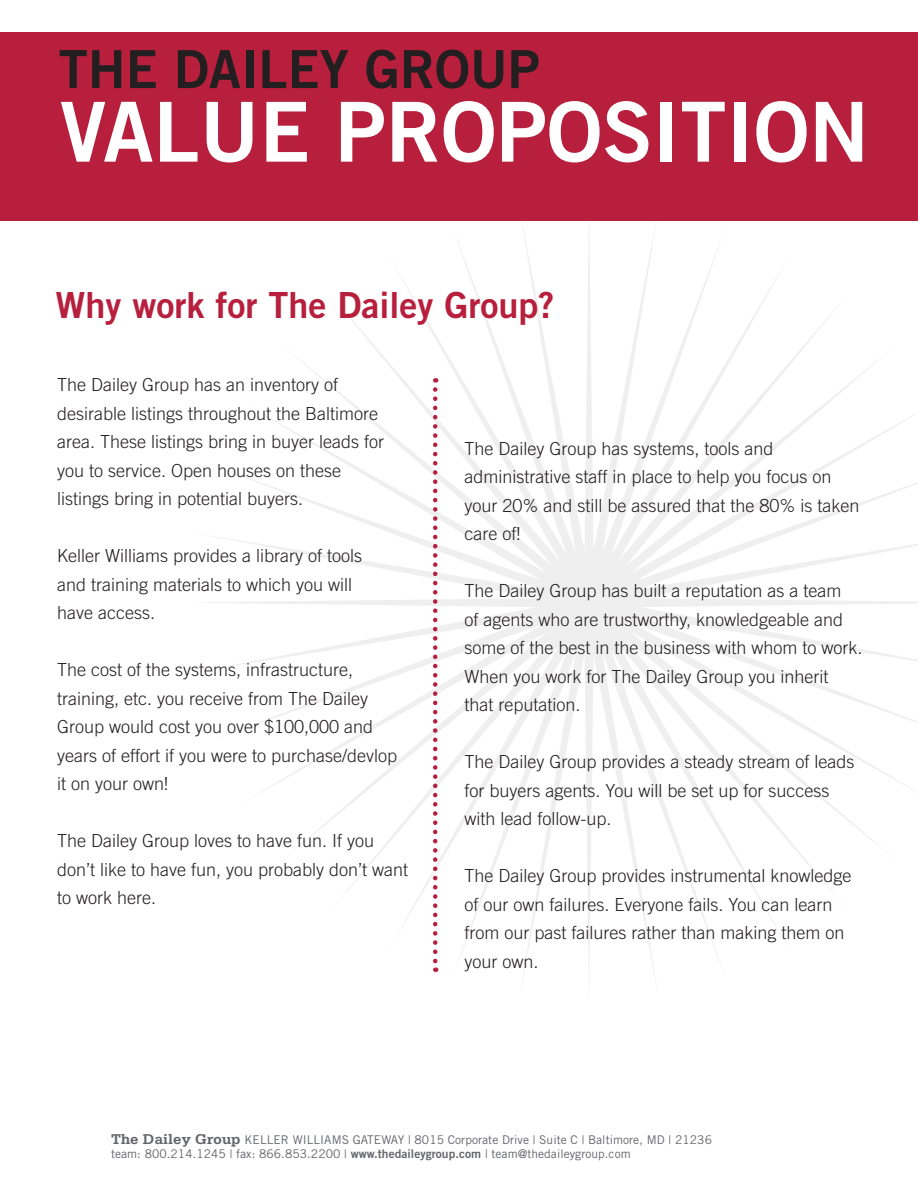
<style>
.page{position:relative;width:918px;height:1188px;background:#fff}
.page>*{position:absolute;margin:0;border:0;box-sizing:border-box;transform-origin:0 0}
.t1{font:82.8px "Trade Gothic LT Std Bd 2";color:#fff}
.t2{font:52.5px "Trade Gothic LT Std Bd 2";color:#231f20}
.t3{font:36px "Trade Gothic LT Std Bd 2";color:#b71f3d}
.Body{font:300 18px/28.5px "Trade Gothic LT Std";color:#231f20}
.Body-2{font:12px "Trade Gothic LT Std";letter-spacing:.005em;color:#64656a}
.s1{font-family:"Serifa Std";font-weight:700;font-size:15px}
.s2{font-family:"Trade Gothic LT Std Bd 2"}
</style>
<div class="page">
<svg style="left:211px;top:230px;width:707px;height:745px"></svg>
<div style="left:0;top:32px;width:918px;height:189px;background:#b71f3d"></div>
<svg style="left:433px;top:389px;width:4px;height:583px"></svg>
<p class="t2" style="left:59px;top:37px;width:483px">THE DAILEY GROUP</p>
<p class="t1" style="left:60px;top:81px;width:810px">VALUE PROPOSITION</p>
<p class="t3" style="left:56px;top:283px;width:500px">Why work for The Dailey Group?</p>
<p class="Body" style="left:57px;top:370px;width:329px">The Dailey Group has an inventory of desirable listings throughout the Baltimore area. These listings bring in buyer leads for you to service. Open houses on these listings bring in potential buyers.</p>
<p class="Body" style="left:57px;top:541px;width:306px">Keller Williams provides a library of tools and training materials to which you will have access.</p>
<p class="Body" style="left:57px;top:655px;width:342px">The cost of the systems, infrastructure, training, etc. you receive from The Dailey Group would cost you over $100,000 and years of effort if you were to purchase/devlop it on your own!</p>
<p class="Body" style="left:57px;top:826px;width:352px">The Dailey Group loves to have fun. If you don’t like to have fun, you probably don’t want to work here.</p>
<p class="Body" style="left:464px;top:434px;width:397px">The Dailey Group has systems, tools and administrative staff in place to help you focus on your 20% and still be assured that the 80% is taken care of!</p>
<p class="Body" style="left:464px;top:576px;width:400px">The Dailey Group has built a reputation as a team<br>of agents who are trustworthy, knowledgeable and some of the best in the business with whom to work.<br>When you work for The Dailey Group you inherit<br>that reputation.</p>
<p class="Body" style="left:464px;top:747px;width:392px">The Dailey Group provides a steady stream of leads for buyers agents. You will be set up for success with lead follow-up.</p>
<p class="Body" style="left:464px;top:861px;width:389px">The Dailey Group provides instrumental knowledge of our own failures. Everyone fails. You can learn from our past failures rather than making them on your own.</p>
<p class="Body-2" style="left:111px;top:1133px;width:602px"><span class="s1">The Dailey Group</span> KELLER WILLIAMS GATEWAY | 8015 Corporate Drive | Suite C | Baltimore, MD | 21236</p>
<p class="Body-2" style="left:111px;top:1146px;width:521px">team: 800.214.1245 | fax: 866.853.2200 | <span class="s2">www.thedaileygroup.com</span> | team@thedaileygroup.com</p>
</div>
